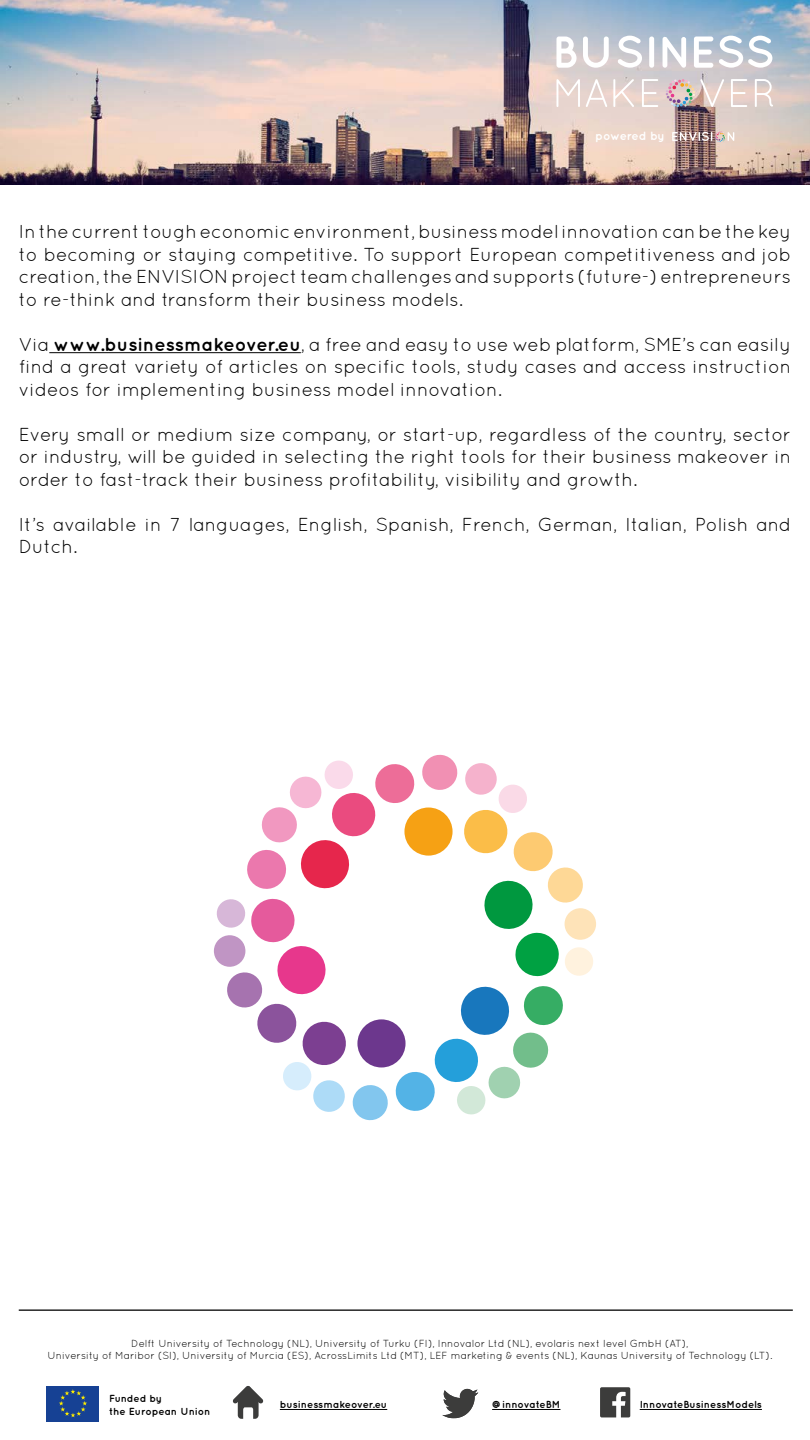
<style>
.page{position:relative;width:810px;height:1440px;background:#fff}
.page>*{position:absolute;margin:0;border:0;box-sizing:border-box;transform-origin:0 0}
.t1{font:18.75px/22.5px "Quicksand";color:#000;text-align:justify}
.t2{font:700 12px "Quicksand";letter-spacing:-.025em;color:#fff}
.t3{font:10.27px/12.3px "Quicksand";color:#000;text-align:center}
.t4{font:700 10.27px/12.3px "Quicksand";color:#000}
.s1{font-weight:700}
</style>
<div class="page">
<hr style="left:19px;top:1310px;width:774px;height:1px;background:#000">
<div style="left:46px;top:1386px;width:53px;height:35px;background:#164194"></div>
<svg style="left:59px;top:1389px;width:28px;height:28px"></svg>
<hr style="left:280px;top:1409px;width:107px;height:1px;background:#000">
<svg style="left:233px;top:1386px;width:30px;height:33px"></svg>
<hr style="left:492px;top:1409px;width:68px;height:1px;background:#000">
<svg style="left:442px;top:1389px;width:36px;height:29px"></svg>
<hr style="left:640px;top:1409px;width:122px;height:1px;background:#000">
<svg style="left:600px;top:1387px;width:30px;height:30px"></svg>
<hr style="left:49px;top:352px;width:252px;height:1px;background:#000">
<svg style="left:214px;top:754px;width:382px;height:367px"></svg>
<img style="left:0;top:0;width:810px;height:184px">
<svg style="left:672px;top:131px;width:62px;height:11px"></svg>
<svg style="left:556px;top:37px;width:21px;height:31px"></svg>
<svg style="left:583px;top:37px;width:26px;height:31px"></svg>
<svg style="left:617px;top:36px;width:25px;height:32px"></svg>
<div style="left:649px;top:37px;width:5px;height:31px;background:#fff;border-radius:2px"></div>
<svg style="left:662px;top:37px;width:24px;height:31px"></svg>
<svg style="left:694px;top:37px;width:19px;height:31px"></svg>
<svg style="left:719px;top:36px;width:53px;height:32px"></svg>
<svg style="left:556px;top:79px;width:24px;height:28px"></svg>
<svg style="left:586px;top:79px;width:21px;height:28px"></svg>
<svg style="left:613px;top:79px;width:21px;height:28px"></svg>
<svg style="left:642px;top:79px;width:16px;height:28px"></svg>
<svg style="left:666px;top:79px;width:58px;height:28px;background:#d4c0bd"></svg>
<svg style="left:731px;top:79px;width:16px;height:28px"></svg>
<svg style="left:755px;top:79px;width:18px;height:28px"></svg>
<p class="t2" style="left:595px;top:129px;width:71px">powered by</p>
<p class="t1" style="left:19px;top:220px;width:774px">In the current tough economic environment, business model innovation can be the key to becoming or staying competitive. To support European competitiveness and job creation, the ENVISION project team challenges and supports (future-) entrepreneurs to re-think and transform their business models.</p>
<p class="t1" style="left:19px;top:333px;width:774px">Via <span class="s1">www.businessmakeover.eu</span>, a free and easy to use web platform, SME’s can easily find a great variety of articles on specific tools, study cases and access instruction videos for implementing business model innovation.</p>
<p class="t1" style="left:19px;top:423px;width:774px">Every small or medium size company, or start-up, regardless of the country, sector or industry, will be guided in selecting the right tools for their business makeover in order to fast-track their business profitability, visibility and growth.</p>
<p class="t1" style="left:19px;top:513px;width:774px">It’s available in 7 languages, English, Spanish, French, German, Italian, Polish and<br>Dutch.</p>
<p class="t3" style="left:47px;top:1337px;width:726px">Delft University of Technology (NL), University of Turku (FI), Innovalor Ltd (NL), evolaris next level GmbH (AT),<br>University of Maribor (SI), University of Murcia (ES), AcrossLimits Ltd (MT), LEF marketing &amp; events (NL), Kaunas University of Technology (LT).</p>
<p class="t4" style="left:109px;top:1392px;width:103px">Funded by<br>the European Union</p>
<p class="t4" style="left:280px;top:1398px;width:109px">businessmakeover.eu</p>
<p class="t4" style="left:492px;top:1398px;width:70px">@innovateBM</p>
<p class="t4" style="left:640px;top:1398px;width:124px">InnovateBusinessModels</p>
</div>
